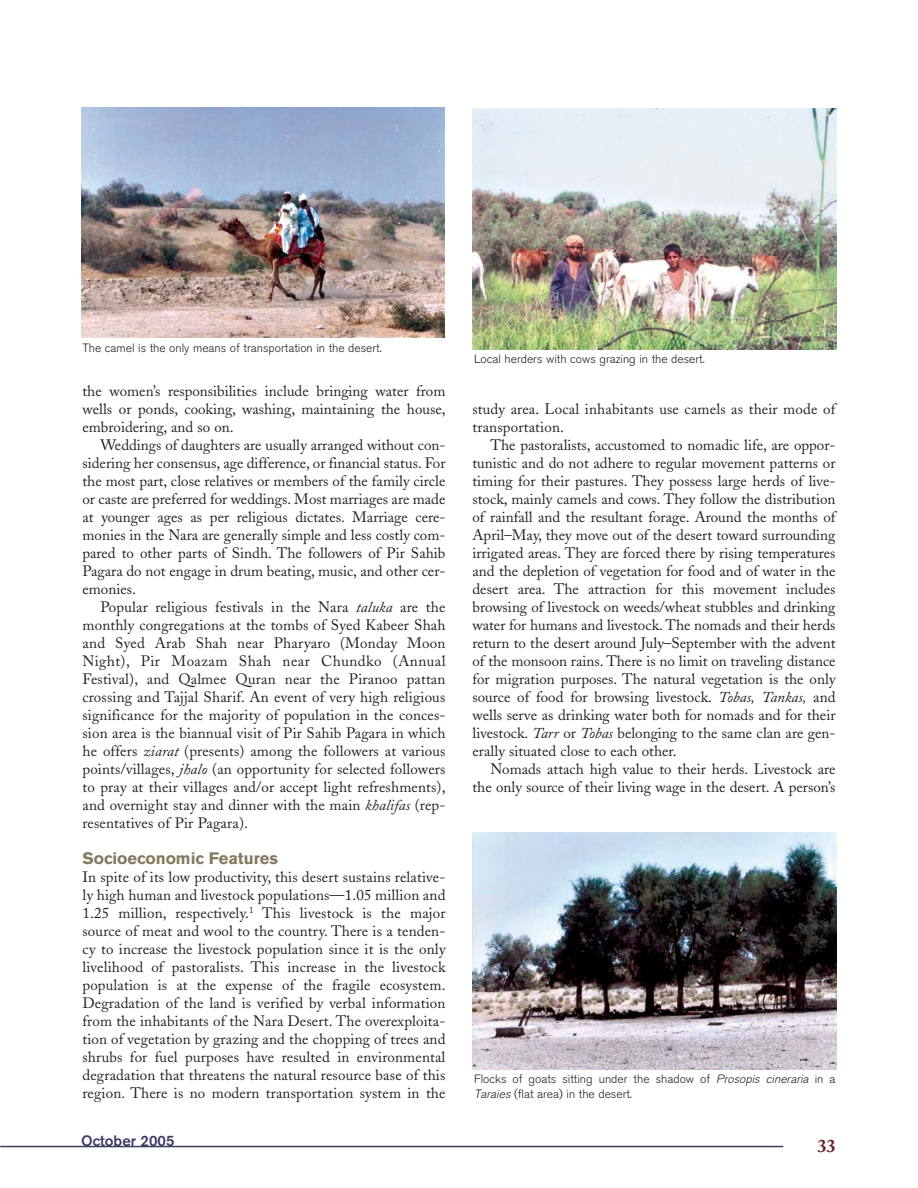
<style>
.page{position:relative;width:918px;height:1188px;background:#fff}
.page>*{position:absolute;margin:0;border:0;box-sizing:border-box;transform-origin:0 0}
.t1{font:700 18px "Adobe Caslon";color:#6d2125}
.t2{font:700 16.5px "Akzidenz Grotesk BE";color:#837a60}
.t3{font:15px/18px "Adobe Caslon";color:#20231e;text-align:justify}
.t4{font:500 15px "Akzidenz Grotesk BE";color:#3d3d63}
.t5{font:300 12px/15px "Akzidenz Grotesk BE";color:#20231e}
.s1{font-style:italic}
</style>
<div class="page">
<hr style="left:0;top:1146px;width:783px;height:1px;background:#3d3d63">
<img style="left:472px;top:108px;width:365px;height:241px">
<img style="left:81px;top:108px;width:364px;height:230px">
<img style="left:472px;top:833px;width:365px;height:236px">
<p class="t5" style="left:82px;top:341px;width:301px">The camel is the only means of transportation in the desert.</p>
<p class="t3" style="left:82px;top:384px;width:364px">the women’s responsibilities include bringing water from wells or ponds, cooking, washing, maintaining the house, embroidering, and so on.</p>
<p class="t3" style="left:82px;top:438px;width:365px;text-indent:18px">Weddings of daughters are usually arranged without con&shy;sidering her consensus, age difference, or financial status. For the most part, close relatives or members of the family circle or caste are preferred for weddings. Most marriages are made at younger ages as per religious dictates. Marriage cere&shy;monies in the Nara are generally simple and less costly com&shy;pared to other parts of Sindh. The followers of Pir Sahib Pagara do not engage in drum beating, music, and other cer&shy;emonies.</p>
<p class="t3" style="left:82px;top:600px;width:365px;text-indent:18px">Popular religious festivals in the Nara <span class="s1">taluka</span> are the monthly congregations at the tombs of Syed Kabeer Shah and Syed Arab Shah near Pharyaro (Monday Moon Night), Pir Moazam Shah near Chundko (Annual Festival), and Qalmee Quran near the Piranoo pattan crossing and Tajjal Sharif. An event of very high religious significance for the majority of population in the conces&shy;sion area is the biannual visit of Pir Sahib Pagara in which he offers <span class="s1">ziarat</span> (presents) among the followers at various points/villages, <span class="s1">jhalo</span> (an opportunity for selected followers to pray at their villages and/or accept light refreshments), and overnight stay and dinner with the main <span class="s1">khalifas</span> (rep&shy;resentatives of Pir Pagara).</p>
<p class="t2" style="left:82px;top:852px;width:197px">Socioeconomic Features</p>
<p class="t3" style="left:82px;top:870px;width:365px">In spite of its low productivity, this desert sustains relative&shy;ly high human and livestock populations—1.05 million and 1.25 million, respectively.<sup>1</sup> This livestock is the major source of meat and wool to the country. There is a tenden&shy;cy to increase the livestock population since it is the only livelihood of pastoralists. This increase in the livestock population is at the expense of the fragile ecosystem.<br>Degradation of the land is verified by verbal information from the inhabitants of the Nara Desert. The overexploita&shy;tion of vegetation by grazing and the chopping of trees and shrubs for fuel purposes have resulted in environmental degradation that threatens the natural resource base of this region. There is no modern transportation system in the</p>
<p class="t4" style="left:81px;top:1135px;width:95px">October 2005</p>
<p class="t5" style="left:474px;top:353px;width:232px">Local herders with cows grazing in the desert.</p>
<p class="t3" style="left:473px;top:402px;width:364px">study area. Local inhabitants use camels as their mode of transportation.</p>
<p class="t3" style="left:473px;top:438px;width:365px;text-indent:18px">The pastoralists, accustomed to nomadic life, are oppor&shy;tunistic and do not adhere to regular movement patterns or timing for their pastures. They possess large herds of live&shy;stock, mainly camels and cows. They follow the distribution of rainfall and the resultant forage. Around the months of April–May, they move out of the desert toward surrounding irrigated areas. They are forced there by rising temperatures and the depletion of vegetation for food and of water in the desert area. The attraction for this movement includes browsing of livestock on weeds/wheat stubbles and drinking water for humans and livestock. The nomads and their herds return to the desert around July–September with the advent of the monsoon rains. There is no limit on traveling distance for migration purposes. The natural vegetation is the only source of food for browsing livestock. <span class="s1">Tobas, Tankas,</span> and wells serve as drinking water both for nomads and for their livestock. <span class="s1">Tarr</span> or <span class="s1">Tobas</span> belonging to the same clan are gen&shy;erally situated close to each other.</p>
<p class="t3" style="left:473px;top:762px;width:365px;text-align:right">Nomads attach high value to their herds. Livestock are the only source of their living wage in the desert. A person’s</p>
<p class="t5" style="left:474px;top:1073px;width:363px">Flocks of goats sitting under the shadow of <span class="s1">Prosopis cineraria</span> in a<br><span class="s1">Taraies</span>(flat area) in the desert.</p>
<p class="t1" style="left:818px;top:1139px;width:19px">33</p>
</div>
